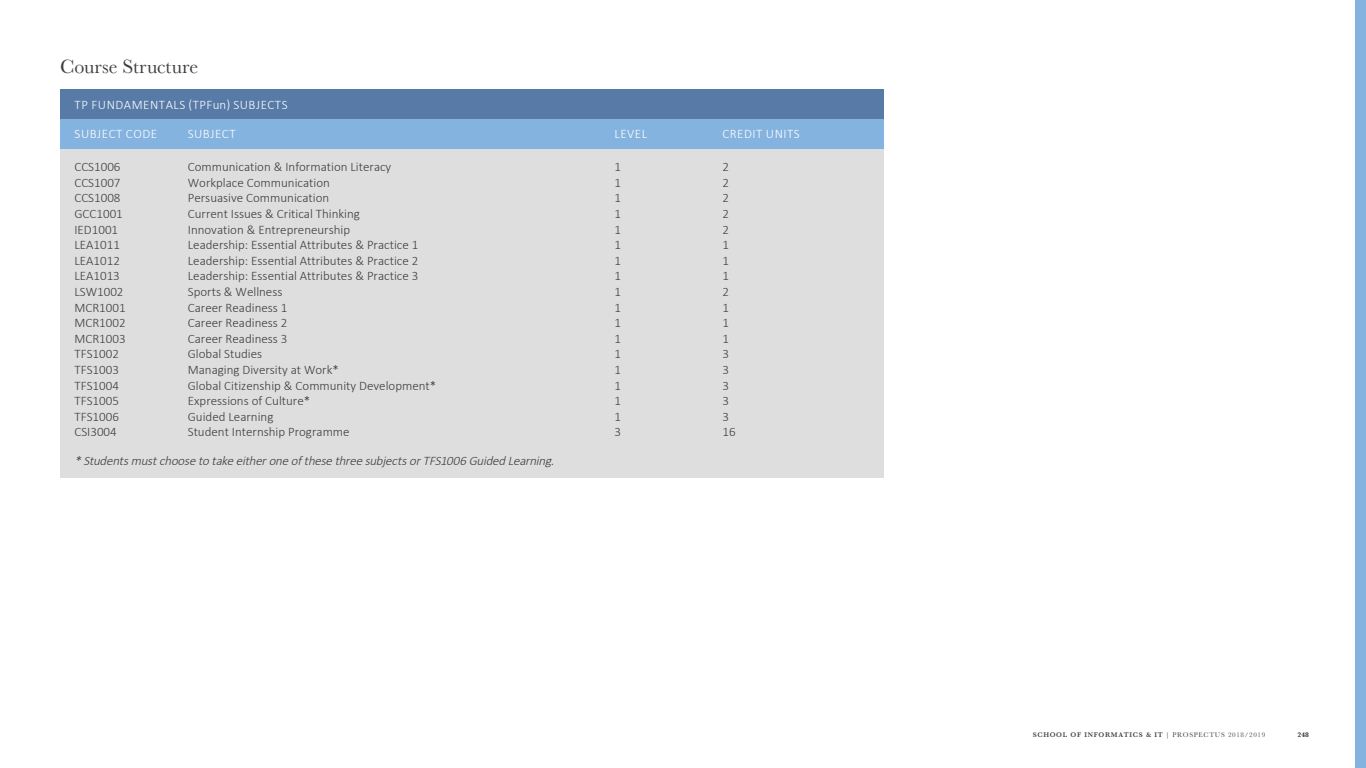
<style>
.page{position:relative;width:1366px;height:768px;background:#fff}
.page>*{position:absolute;margin:0;border:0;box-sizing:border-box;transform-origin:0 0}
.t1{font:20px "Baskerville";letter-spacing:.005em;color:#3c3c3c}
.t2{font:300 13px "Calibri";color:#3c3c3c}
.t3{font:italic 300 13px "Calibri";color:#3c3c3c}
.t4{font:300 13px "Calibri";letter-spacing:.04em;color:#fff}
.t5{font:600 7px "Baskerville";letter-spacing:.1em;color:#414042}
.t6{font:700 7px "Baskerville";color:#414042}
.s1{font-weight:400}
</style>
<div class="page">
<div style="left:60px;top:89px;width:824px;height:30px;background:#587aa7"></div>
<div style="left:60px;top:149px;width:824px;height:329px;background:#dedede"></div>
<div style="left:60px;top:119px;width:824px;height:30px;background:#85b3df"></div>
<div style="left:1355px;top:0;width:11px;height:768px;background:#85b3df"></div>
<h1 class="t1" style="left:60px;top:54px;width:140px">Course Structure</h1>
<p class="t4" style="left:75px;top:96px;width:215px">TP FUNDAMENTALS (TPFun) SUBJECTS</p>
<p class="t4" style="left:75px;top:126px;width:84px">SUBJECT CODE</p>
<p class="t4" style="left:188px;top:126px;width:49px">SUBJECT</p>
<p class="t4" style="left:614px;top:126px;width:34px">LEVEL</p>
<p class="t4" style="left:722px;top:126px;width:79px">CREDIT UNITS</p>
<p class="t2" style="left:74px;top:159px;width:48px">CCS1006</p>
<p class="t2" style="left:188px;top:159px;width:205px">Communication &amp; Information Literacy</p>
<p class="t2" style="left:614px;top:159px;width:8px">1</p>
<p class="t2" style="left:722px;top:159px;width:8px">2</p>
<p class="t2" style="left:74px;top:174px;width:48px">CCS1007</p>
<p class="t2" style="left:188px;top:174px;width:144px">Workplace Communication</p>
<p class="t2" style="left:614px;top:174px;width:8px">1</p>
<p class="t2" style="left:722px;top:174px;width:8px">2</p>
<p class="t2" style="left:74px;top:190px;width:48px">CCS1008</p>
<p class="t2" style="left:188px;top:190px;width:143px">Persuasive Communication</p>
<p class="t2" style="left:614px;top:190px;width:8px">1</p>
<p class="t2" style="left:722px;top:190px;width:8px">2</p>
<p class="t2" style="left:74px;top:206px;width:50px">GCC1001</p>
<p class="t2" style="left:188px;top:206px;width:174px">Current Issues &amp; Critical Thinking</p>
<p class="t2" style="left:614px;top:206px;width:8px">1</p>
<p class="t2" style="left:722px;top:206px;width:8px">2</p>
<p class="t2" style="left:74px;top:221px;width:45px">IED1001</p>
<p class="t2" style="left:188px;top:221px;width:164px">Innovation &amp; Entrepreneurship</p>
<p class="t2" style="left:614px;top:221px;width:8px">1</p>
<p class="t2" style="left:722px;top:221px;width:8px">2</p>
<p class="t2" style="left:74px;top:237px;width:47px">LEA1011</p>
<p class="t2" style="left:188px;top:237px;width:232px">Leadership: Essential Attributes &amp; Practice 1</p>
<p class="t2" style="left:614px;top:237px;width:8px">1</p>
<p class="t2" style="left:722px;top:237px;width:8px">1</p>
<p class="t2" style="left:74px;top:252px;width:47px">LEA1012</p>
<p class="t2" style="left:188px;top:252px;width:232px">Leadership: Essential Attributes &amp; Practice 2</p>
<p class="t2" style="left:614px;top:252px;width:8px">1</p>
<p class="t2" style="left:722px;top:252px;width:8px">1</p>
<p class="t2" style="left:74px;top:268px;width:47px">LEA1013</p>
<p class="t2" style="left:188px;top:268px;width:232px">Leadership: Essential Attributes &amp; Practice 3</p>
<p class="t2" style="left:614px;top:268px;width:8px">1</p>
<p class="t2" style="left:722px;top:268px;width:8px">1</p>
<p class="t2" style="left:74px;top:284px;width:51px">LSW1002</p>
<p class="t2" style="left:188px;top:284px;width:96px">Sports &amp; Wellness</p>
<p class="t2" style="left:614px;top:284px;width:8px">1</p>
<p class="t2" style="left:722px;top:284px;width:8px">2</p>
<p class="t2" style="left:74px;top:299px;width:53px">MCR1001</p>
<p class="t2" style="left:188px;top:299px;width:101px">Career Readiness 1</p>
<p class="t2" style="left:614px;top:299px;width:8px">1</p>
<p class="t2" style="left:722px;top:299px;width:8px">1</p>
<p class="t2" style="left:74px;top:315px;width:53px">MCR1002</p>
<p class="t2" style="left:188px;top:315px;width:101px">Career Readiness 2</p>
<p class="t2" style="left:614px;top:315px;width:8px">1</p>
<p class="t2" style="left:722px;top:315px;width:8px">1</p>
<p class="t2" style="left:74px;top:330px;width:53px">MCR1003</p>
<p class="t2" style="left:188px;top:330px;width:101px">Career Readiness 3</p>
<p class="t2" style="left:614px;top:330px;width:8px">1</p>
<p class="t2" style="left:722px;top:330px;width:8px">1</p>
<p class="t2" style="left:74px;top:346px;width:46px">TFS1002</p>
<p class="t2" style="left:188px;top:346px;width:76px">Global Studies</p>
<p class="t2" style="left:614px;top:346px;width:8px">1</p>
<p class="t2" style="left:722px;top:346px;width:8px">3</p>
<p class="t2" style="left:74px;top:362px;width:46px">TFS1003</p>
<p class="t2" style="left:188px;top:362px;width:153px">Managing Diversity at Work*</p>
<p class="t2" style="left:614px;top:362px;width:8px">1</p>
<p class="t2" style="left:722px;top:362px;width:8px">3</p>
<p class="t2" style="left:74px;top:377px;width:46px">TFS1004</p>
<p class="t2" style="left:188px;top:377px;width:250px">Global Citizenship &amp; Community Development*</p>
<p class="t2" style="left:614px;top:377px;width:8px">1</p>
<p class="t2" style="left:722px;top:377px;width:8px">3</p>
<p class="t2" style="left:74px;top:393px;width:46px">TFS1005</p>
<p class="t2" style="left:188px;top:393px;width:124px">Expressions of Culture*</p>
<p class="t2" style="left:614px;top:393px;width:8px">1</p>
<p class="t2" style="left:722px;top:393px;width:8px">3</p>
<p class="t2" style="left:74px;top:408px;width:46px">TFS1006</p>
<p class="t2" style="left:188px;top:408px;width:87px">Guided Learning</p>
<p class="t2" style="left:614px;top:408px;width:8px">1</p>
<p class="t2" style="left:722px;top:408px;width:8px">3</p>
<p class="t2" style="left:74px;top:424px;width:44px">CSI3004</p>
<p class="t2" style="left:188px;top:424px;width:163px">Student Internship Programme</p>
<p class="t2" style="left:614px;top:424px;width:8px">3</p>
<p class="t2" style="left:722px;top:424px;width:15px">16</p>
<p class="t3" style="left:74px;top:453px;width:485px">*Studentsmustchooseto takeeitheroneofthesethreesubjectsorTFS1006Guided Learning.</p>
<p class="t5" style="left:1033px;top:730px;width:234px">SCHOOL OF INFORMATICS &amp; IT <span class="s1">| PROSPECTUS 2018/2019</span></p>
<p class="t6" style="left:1297px;top:730px;width:13px">248</p>
</div>
